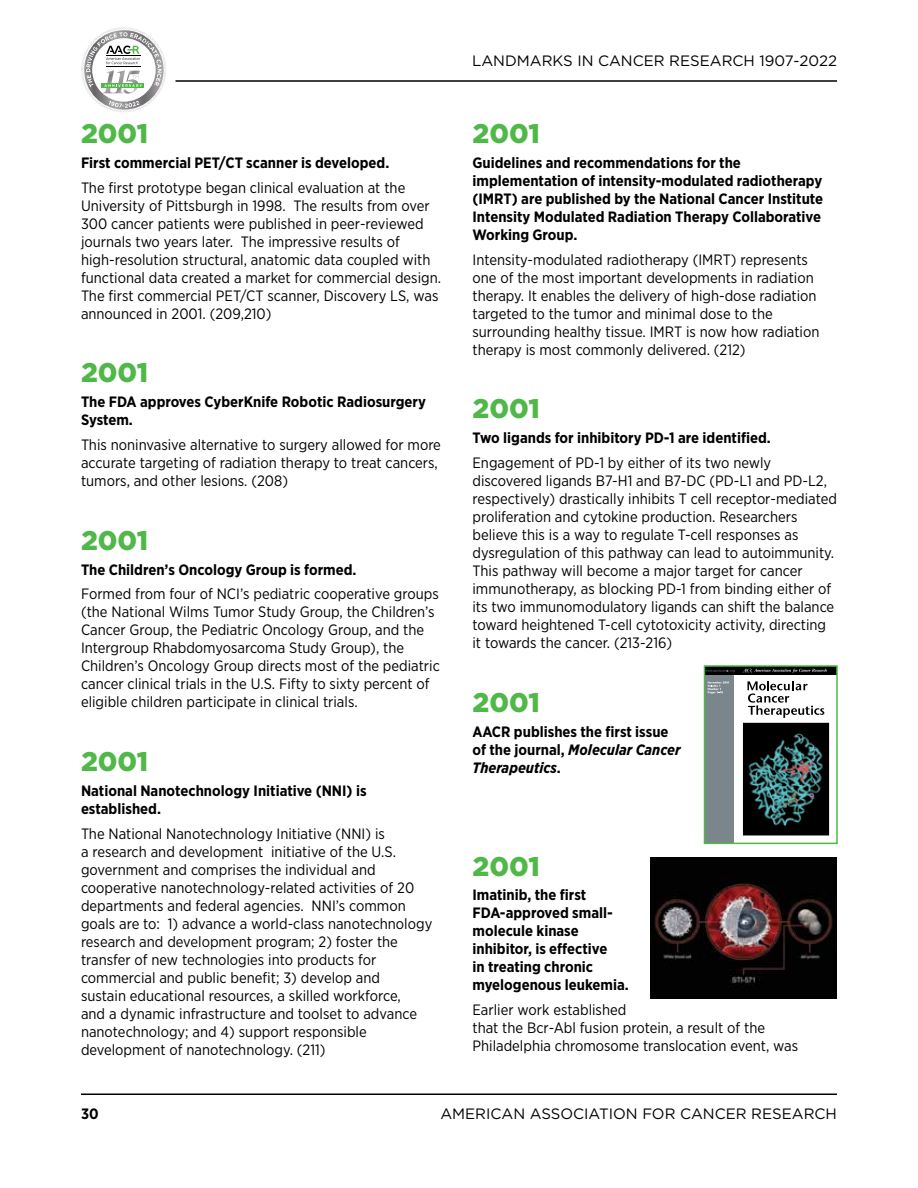
<style>
.page{position:relative;width:918px;height:1188px;background:#fff}
.page>*{position:absolute;margin:0;border:0;box-sizing:border-box;transform-origin:0 0}
.t1{font:900 27px "Gotham";color:#50b848}
.t2{font:15px/18px "Gotham Narrow";color:#000}
.t3{font:700 15px/18px "Gotham Narrow";color:#000}
.t4{font:15px "Gotham";color:#000}
.s1{font-style:italic}
</style>
<div class="page">
<hr style="left:176px;top:80px;width:661px;height:2px;background:#000">
<hr style="left:81px;top:1094px;width:756px;height:1px;background:#000">
<svg style="left:81px;top:27px;width:86px;height:86px"></svg>
<img style="left:745px;top:725px;width:82px;height:108px">
<div style="left:743px;top:723px;width:86px;height:112px;border:1px solid #000"></div>
<div style="left:704px;top:674px;width:30px;height:169px;background:#7b868c"></div>
<svg style="left:708px;top:681px;width:21px;height:13px"></svg>
<div style="left:704px;top:666px;width:133px;height:9px;background:#000"></div>
<svg style="left:742px;top:669px;width:85px;height:4px"></svg>
<svg style="left:707px;top:670px;width:28px;height:2px"></svg>
<svg style="left:748px;top:681px;width:76px;height:37px"></svg>
<div style="left:704px;top:665px;width:134px;height:179px;border:2px solid #50b848"></div>
<img style="left:651px;top:858px;width:186px;height:140px">
<h1 class="t1" style="left:81px;top:115px;width:69px">2001</h1>
<p class="t3" style="left:81px;top:153px;width:310px">First commercial PET/CT scanner is developed.</p>
<p class="t2" style="left:81px;top:178px;width:362px">The first prototype began clinical evaluation at the University of Pittsburgh in 1998. The results from over 300 cancer patients were published in peer-reviewed journals two years later. The impressive results of high-resolution structural, anatomic data coupled with functional data created a market for commercial design.<br>The first commercial PET/CT scanner, Discovery LS, was announced in 2001. (209,210)</p>
<h1 class="t1" style="left:81px;top:354px;width:69px">2001</h1>
<p class="t3" style="left:81px;top:393px;width:347px">The FDA approves CyberKnife Robotic Radiosurgery<br>System.</p>
<p class="t2" style="left:81px;top:435px;width:361px">This noninvasive alternative to surgery allowed for more accurate targeting of radiation therapy to treat cancers, tumors, and other lesions. (208)</p>
<h1 class="t1" style="left:81px;top:522px;width:69px">2001</h1>
<p class="t3" style="left:81px;top:560px;width:277px">The Children’s Oncology Group is formed.</p>
<p class="t2" style="left:81px;top:585px;width:360px">Formed from four of NCI’s pediatric cooperative groups (the National Wilms Tumor Study Group, the Children’s Cancer Group, the Pediatric Oncology Group, and the Intergroup Rhabdomyosarcoma Study Group), the Children’s Oncology Group directs most of the pediatric cancer clinical trials in the U.S. Fifty to sixty percent of eligible children participate in clinical trials.</p>
<h1 class="t1" style="left:81px;top:743px;width:69px">2001</h1>
<p class="t3" style="left:81px;top:782px;width:287px">National Nanotechnology Initiative (NNI) is established.</p>
<p class="t2" style="left:81px;top:824px;width:353px">The National Nanotechnology Initiative (NNI) is<br>a research and development initiative of the U.S. government and comprises the individual and cooperative nanotechnology-related activities of 20 departments and federal agencies. NNI’s common goals are to: 1) advance a world-class nanotechnology research and development program; 2) foster the transfer of new technologies into products for commercial and public benefit; 3) develop and<br>sustain educational resources, a skilled workforce,<br>and a dynamic infrastructure and toolset to advance nanotechnology; and 4) support responsible development of nanotechnology. (211)</p>
<p class="t4" style="left:472px;top:51px;width:366px">LANDMARKS IN CANCER RESEARCH 1907-2022</p>
<h1 class="t1" style="left:472px;top:115px;width:69px">2001</h1>
<p class="t3" style="left:472px;top:153px;width:352px">Guidelines and recommendations for the implementation of intensity-modulated radiotherapy (IMRT) are published by the National Cancer Institute Intensity Modulated Radiation Therapy Collaborative Working Group.</p>
<p class="t2" style="left:472px;top:250px;width:348px">Intensity-modulated radiotherapy (IMRT) represents one of the most important developments in radiation therapy. It enables the delivery of high-dose radiation targeted to the tumor and minimal dose to the surrounding healthy tissue. IMRT is now how radiation therapy is most commonly delivered. (212)</p>
<h1 class="t1" style="left:472px;top:390px;width:69px">2001</h1>
<p class="t3" style="left:472px;top:429px;width:300px">Two ligands for inhibitory PD-1 are identified.</p>
<p class="t2" style="left:472px;top:453px;width:366px">Engagement of PD-1 by either of its two newly discovered ligands B7-H1 and B7-DC (PD-L1 and PD-L2, respectively) drastically inhibits T cell receptor-mediated proliferation and cytokine production. Researchers believe this is a way to regulate T-cell responses as dysregulation of this pathway can lead to autoimmunity.<br>This pathway will become a major target for cancer immunotherapy, as blocking PD-1 from binding either of its two immunomodulatory ligands can shift the balance toward heightened T-cell cytotoxicity activity, directing it towards the cancer. (213-216)</p>
<h1 class="t1" style="left:472px;top:684px;width:69px">2001</h1>
<p class="t3" style="left:472px;top:722px;width:210px">AACR publishes the first issue of the journal, <span class="s1">Molecular Cancer<br>Therapeutics</span>.</p>
<h1 class="t1" style="left:472px;top:848px;width:69px">2001</h1>
<p class="t3" style="left:472px;top:886px;width:158px">Imatinib, the first<br>FDA-approved small&shy;molecule kinase inhibitor, is effective<br>in treating chronic myelogenous leukemia.</p>
<p class="t2" style="left:472px;top:1001px;width:327px">Earlier work established<br>that the Bcr-Abl fusion protein, a result of the<br>Philadelphia chromosome translocation event, was</p>
<p class="t3" style="left:81px;top:1105px;width:19px">30</p>
<p class="t4" style="left:440px;top:1104px;width:398px">AMERICAN ASSOCIATION FOR CANCER RESEARCH</p>
</div>
